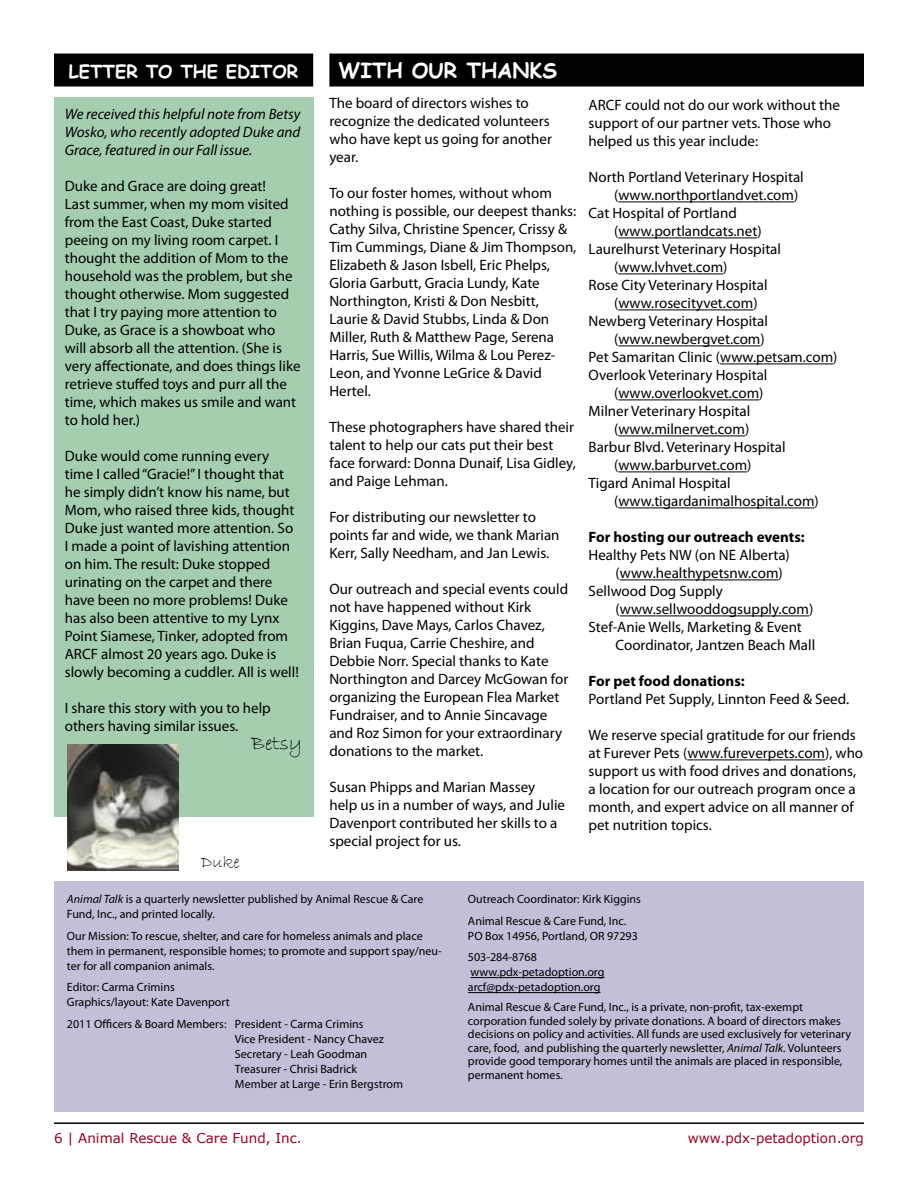
<style>
.page{position:relative;width:918px;height:1188px;background:#fff}
.page>*{position:absolute;margin:0;border:0;box-sizing:border-box;transform-origin:0 0}
.section_head{font:700 21px "Comic Sans MS";color:#fff}
.signature{font:21px "Bradley Hand ITC";color:#000}
.section_head-2{font:700 18px "Comic Sans MS";color:#fff}
.t1{font:18px "Bradley Hand ITC";color:#000}
.body{font:15px/18px "Myriad Pro";color:#000}
.body-2{font:italic 15px/18px "Myriad Pro";color:#000;text-align:justify}
.body-3{font:700 15px "Myriad Pro";color:#000}
.t2{font:13.5px "Verdana";color:#99001f}
.pub_box{font:12px/15px "Myriad Pro";color:#000}
.s1{font-style:italic}
</style>
<div class="page">
<hr style="left:54px;top:1122px;width:810px;height:2px;background:#000">
<div style="left:329px;top:54px;width:535px;height:33px;background:#000"></div>
<div style="left:54px;top:881px;width:810px;height:231px;background:#c2bfd8"></div>
<hr style="left:471px;top:977px;width:134px;height:1px;background:#000">
<hr style="left:468px;top:992px;width:132px;height:1px;background:#000">
<hr style="left:618px;top:202px;width:176px;height:1px;background:#000">
<hr style="left:618px;top:238px;width:139px;height:1px;background:#000">
<hr style="left:618px;top:274px;width:105px;height:1px;background:#000">
<hr style="left:618px;top:310px;width:135px;height:1px;background:#000">
<hr style="left:618px;top:346px;width:142px;height:1px;background:#000">
<hr style="left:720px;top:364px;width:113px;height:1px;background:#000">
<hr style="left:618px;top:400px;width:141px;height:1px;background:#000">
<hr style="left:618px;top:436px;width:127px;height:1px;background:#000">
<hr style="left:618px;top:472px;width:129px;height:1px;background:#000">
<hr style="left:618px;top:508px;width:197px;height:1px;background:#000">
<hr style="left:620px;top:580px;width:159px;height:1px;background:#000">
<hr style="left:620px;top:616px;width:189px;height:1px;background:#000">
<hr style="left:687px;top:760px;width:138px;height:1px;background:#000">
<div style="left:54px;top:97px;width:259px;height:720px;background:#a5ceb0"></div>
<div style="left:54px;top:54px;width:259px;height:33px;background:#000"></div>
<img style="left:67px;top:745px;width:112px;height:125px">
<p class="section_head-2" style="left:69px;top:58px;width:231px">LETTER TO THE EDITOR</p>
<p class="body-2" style="left:65px;top:106px;width:237px">We received this helpful note from Betsy Wosko, who recently adopted Duke and Grace, featured in our Fall issue.</p>
<p class="body" style="left:65px;top:178px;width:237px">Duke and Grace are doing great!<br>Last summer, when my mom visited from the East Coast, Duke started peeing on my living room carpet. I thought the addition of Mom to the household was the problem, but she thought otherwise. Mom suggested that I try paying more attention to<br>Duke, as Grace is a showboat who will absorb all the attention. (She is very affectionate, and does things like retrieve stuffed toys and purr all the time, which makes us smile and want to hold her.)</p>
<p class="body" style="left:65px;top:448px;width:236px">Duke would come running every time I called “Gracie!” I thought that he simply didn’t know his name, but Mom, who raised three kids, thought Duke just wanted more attention. So I made a point of lavishing attention on him. The result: Duke stopped urinating on the carpet and there have been no more problems! Duke has also been attentive to my Lynx Point Siamese, Tinker, adopted from ARCF almost 20 years ago. Duke is slowly becoming a cuddler. All is well!</p>
<p class="body" style="left:65px;top:700px;width:208px">I share this story with you to help others having similar issues.</p>
<p class="signature" style="left:251px;top:730px;width:53px">Betsy</p>
<p class="t1" style="left:201px;top:850px;width:40px">Duke</p>
<p class="section_head" style="left:339px;top:55px;width:220px">WITH OUR THANKS</p>
<p class="body" style="left:329px;top:95px;width:224px">The board of directors wishes to recognize the dedicated volunteers who have kept us going for another year.</p>
<p class="body" style="left:329px;top:185px;width:248px">To our foster homes, without whom nothing is possible, our deepest thanks:</p>
<p class="body" style="left:329px;top:221px;width:249px">Cathy Silva, Christine Spencer, Crissy &amp; Tim Cummings, Diane &amp; Jim Thompson, Elizabeth &amp; Jason Isbell, Eric Phelps, Gloria Garbutt, Gracia Lundy, Kate Northington, Kristi &amp; Don Nesbitt, Laurie &amp; David Stubbs, Linda &amp; Don Miller, Ruth &amp; Matthew Page, Serena Harris, Sue Willis, Wilma &amp; Lou Perez-Leon, and Yvonne LeGrice &amp; David Hertel.</p>
<p class="body" style="left:329px;top:419px;width:248px">These photographers have shared their talent to help our cats put their best face forward: Donna Dunaif, Lisa Gidley, and Paige Lehman.</p>
<p class="body" style="left:329px;top:509px;width:232px">For distributing our newsletter to points far and wide, we thank Marian<br>Kerr, Sally Needham, and Jan Lewis.</p>
<p class="body" style="left:329px;top:581px;width:240px">Our outreach and special events could not have happened without Kirk Kiggins, Dave Mays, Carlos Chavez, Brian Fuqua, Carrie Cheshire, and Debbie Norr. Special thanks to Kate Northington and Darcey McGowan for organizing the European Flea Market Fundraiser, and to Annie Sincavage and Roz Simon for your extraordinary donations to the market.</p>
<p class="body" style="left:329px;top:779px;width:237px">Susan Phipps and Marian Massey help us in a number of ways, and Julie<br>Davenport contributed her skills to a special project for us.</p>
<p class="body" style="left:589px;top:97px;width:253px">ARCF could not do our work without the support of our partner vets. Those who helped us this year include:</p>
<p class="body" style="left:589px;top:169px;width:217px">North Portland Veterinary Hospital</p>
<p class="body" style="left:614px;top:187px;width:186px">(www.northportlandvet.com)</p>
<p class="body" style="left:589px;top:205px;width:150px">Cat Hospital of Portland</p>
<p class="body" style="left:614px;top:223px;width:149px">(www.portlandcats.net)</p>
<p class="body" style="left:589px;top:241px;width:194px">Laurelhurst Veterinary Hospital</p>
<p class="body" style="left:614px;top:259px;width:115px">(www.lvhvet.com)</p>
<p class="body" style="left:589px;top:277px;width:181px">Rose City Veterinary Hospital</p>
<p class="body" style="left:614px;top:295px;width:145px">(www.rosecityvet.com)</p>
<p class="body" style="left:589px;top:313px;width:181px">Newberg Veterinary Hospital</p>
<p class="body" style="left:614px;top:331px;width:152px">(www.newbergvet.com)</p>
<p class="body" style="left:589px;top:349px;width:250px">Pet Samaritan Clinic (www.petsam.com)</p>
<p class="body" style="left:589px;top:367px;width:180px">Overlook Veterinary Hospital</p>
<p class="body" style="left:614px;top:385px;width:151px">(www.overlookvet.com)</p>
<p class="body" style="left:589px;top:403px;width:163px">Milner Veterinary Hospital</p>
<p class="body" style="left:614px;top:421px;width:137px">(www.milnervet.com)</p>
<p class="body" style="left:589px;top:439px;width:199px">Barbur Blvd. Veterinary Hospital</p>
<p class="body" style="left:614px;top:457px;width:139px">(www.barburvet.com)</p>
<p class="body" style="left:589px;top:475px;width:144px">Tigard Animal Hospital</p>
<p class="body" style="left:614px;top:493px;width:206px">(www.tigardanimalhospital.com)</p>
<p class="body-3" style="left:589px;top:529px;width:218px">For hosting our outreach events:</p>
<p class="body" style="left:589px;top:547px;width:203px">Healthy Pets NW (on NE Alberta)</p>
<p class="body" style="left:616px;top:565px;width:169px">(www.healthypetsnw.com)</p>
<p class="body" style="left:589px;top:583px;width:136px">Sellwood Dog Supply</p>
<p class="body" style="left:616px;top:601px;width:199px">(www.sellwooddogsupply.com)</p>
<p class="body" style="left:589px;top:619px;width:215px">Stef-Anie Wells, Marketing &amp; Event</p>
<p class="body" style="left:616px;top:637px;width:201px">Coordinator, Jantzen Beach Mall</p>
<p class="body-3" style="left:589px;top:673px;width:158px">For pet food donations:</p>
<p class="body" style="left:589px;top:691px;width:262px">Portland Pet Supply, Linnton Feed &amp; Seed.</p>
<p class="body" style="left:589px;top:727px;width:276px">We reserve special gratitude for our friends at Furever Pets (www.fureverpets.com), who support us with food drives and donations, a location for our outreach program once a month, and expert advice on all manner of pet nutrition topics.</p>
<p class="pub_box" style="left:67px;top:892px;width:358px"><span class="s1">Animal Talk</span> is a quarterly newsletter published by Animal Rescue &amp; Care<br>Fund, Inc., and printed locally.</p>
<p class="pub_box" style="left:67px;top:929px;width:376px">Our Mission: To rescue, shelter, and care for homeless animals and place them in permanent, responsible homes; to promote and support spay/neu&shy;ter for all companion animals.</p>
<p class="pub_box" style="left:67px;top:980px;width:164px">Editor: Carma Crimins<br>Graphics/layout: Kate Davenport</p>
<p class="pub_box" style="left:235px;top:1017px;width:170px;text-indent:-168px">2011 Officers &amp; Board Members: President - Carma Crimins<br>Vice President - Nancy Chavez Secretary - Leah Goodman Treasurer - Chrisi Badrick<br>Member at Large - Erin Bergstrom</p>
<p class="pub_box" style="left:468px;top:892px;width:174px">Outreach Coordinator: Kirk Kiggins</p>
<p class="pub_box" style="left:468px;top:914px;width:171px">Animal Rescue &amp; Care Fund, Inc.<br>PO Box 14956, Portland, OR 97293</p>
<p class="pub_box" style="left:468px;top:950px;width:138px">503-284-8768 www.pdx-petadoption.org arcf@pdx-petadoption.org</p>
<p class="pub_box" style="left:468px;top:1001px;width:385px;line-height:13.5px">Animal Rescue &amp; Care Fund, Inc., is a private, non-profit, tax-exempt corporation funded solely by private donations. A board of directors makes decisions on policy and activities. All funds are used exclusively for veterinary care, food, and publishing the quarterly newsletter, <span class="s1">Animal Talk</span>. Volunteers provide good temporary homes until the animals are placed in responsible, permanent homes.</p>
<p class="t2" style="left:54px;top:1130px;width:249px">6 | Animal Rescue &amp; Care Fund, Inc.</p>
<p class="t2" style="left:688px;top:1130px;width:178px">www.pdx-petadoption.org</p>
</div>
